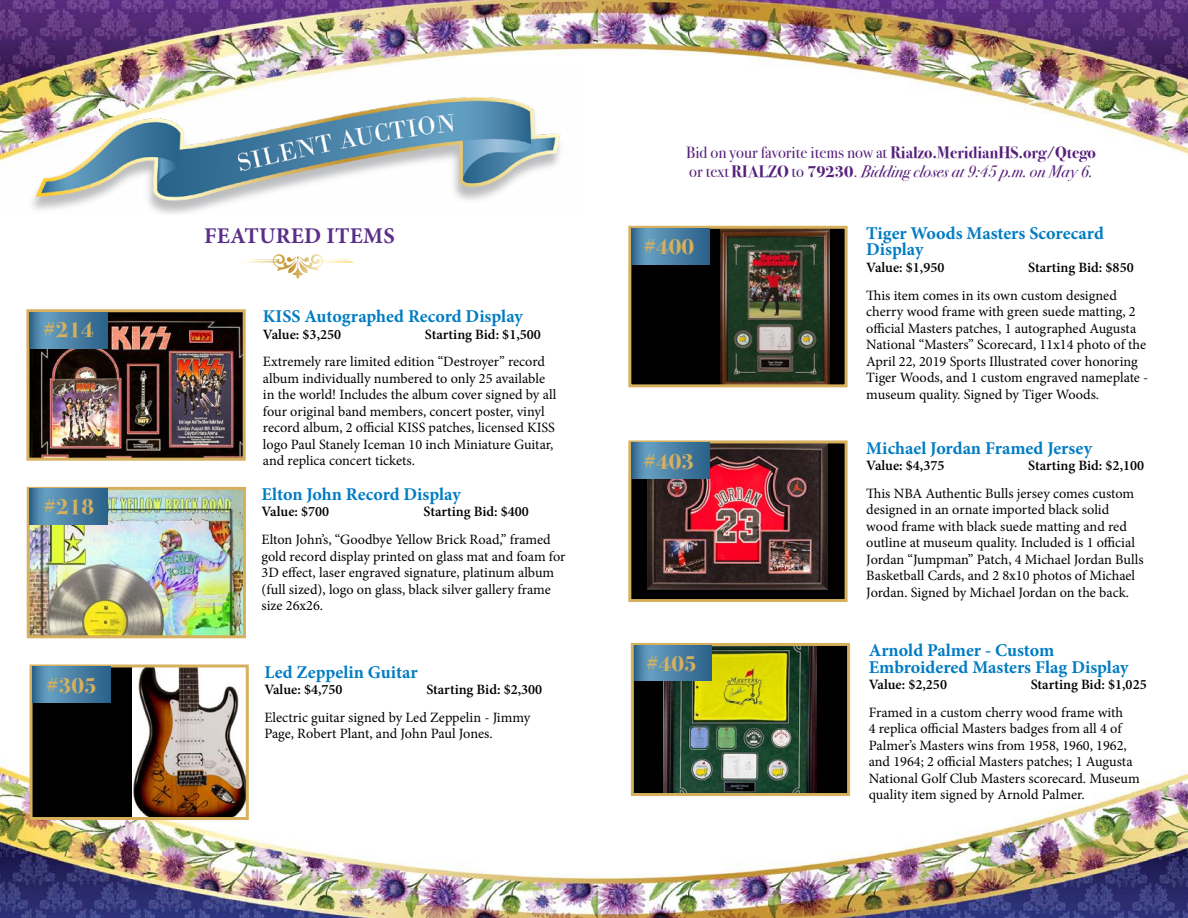
<style>
.page{position:relative;width:1188px;height:918px;background:#fff}
.page>*{position:absolute;margin:0;border:0;box-sizing:border-box;transform-origin:0 0}
.t1{font:700 22.5px "Bodoni Svty Two ITCTT";color:#d6b05d}
.t2{font:700 22.5px "Minion Pro";letter-spacing:.01em;color:#5a2e89}
.t3{font:700 18px/16.5px "Minion Pro";color:#007cc3}
.t4{font:700 16.5px/19.8px "Bodoni Svty Two ITCTT";color:#551f7a}
.t5{font:14.25px/16.5px "Minion Pro";color:#000}
.t6{font:600 14.25px "Minion Pro";color:#000}
.s1{font-weight:400}
.s2{font-weight:400;font-style:italic}
</style>
<div class="page">
<img style="left:0;top:0;width:1188px;height:918px">
<img style="left:2px;top:70px;width:578px;height:144px">
<img style="left:30px;top:313px;width:212px;height:144px">
<div style="left:26px;top:309px;width:220px;height:152px;border:3px solid #d6b05d"></div>
<svg style="left:242px;top:254px;width:111px;height:25px"></svg>
<svg style="left:30px;top:313px;width:77px;height:36px"></svg>
<img style="left:31px;top:491px;width:211px;height:143px">
<div style="left:27px;top:487px;width:219px;height:151px;border:3px solid #d6b05d"></div>
<svg style="left:30px;top:489px;width:78px;height:36px"></svg>
<div style="left:31px;top:666px;width:216px;height:153px;background:#000"></div>
<img style="left:132px;top:668px;width:113px;height:148px">
<div style="left:30px;top:664px;width:219px;height:156px;border:3px solid #d6b05d"></div>
<svg style="left:33px;top:667px;width:77px;height:36px"></svg>
<div style="left:630px;top:442px;width:216px;height:159px;background:#000"></div>
<img style="left:648px;top:444px;width:180px;height:145px">
<div style="left:628px;top:440px;width:220px;height:162px;border:3px solid #d6b05d"></div>
<svg style="left:632px;top:443px;width:77px;height:36px"></svg>
<div style="left:632px;top:644px;width:217px;height:151px;background:#000"></div>
<img style="left:664px;top:647px;width:153px;height:145px">
<div style="left:631px;top:643px;width:219px;height:153px;border:3px solid #d6b05d"></div>
<svg style="left:634px;top:645px;width:78px;height:36px"></svg>
<div style="left:630px;top:227px;width:216px;height:159px;background:#000"></div>
<img style="left:720px;top:230px;width:110px;height:153px">
<div style="left:628px;top:226px;width:220px;height:161px;border:3px solid #d6b05d"></div>
<svg style="left:632px;top:228px;width:77px;height:36px"></svg>
<h1 class="t1" style="left:43px;top:311px;width:52px">#214</h1>
<h1 class="t1" style="left:43px;top:487px;width:52px">#218</h1>
<h1 class="t1" style="left:46px;top:667px;width:52px">#305</h1>
<h1 class="t2" style="left:204px;top:220px;width:192px">FEATURED ITEMS</h1>
<p class="t3" style="left:263px;top:308px;width:261px">KISS Autographed Record Display</p>
<p class="t6" style="left:263px;top:324px;width:80px">Value: $3,250</p>
<p class="t6" style="left:425px;top:324px;width:117px">Starting Bid: $1,500</p>
<p class="t5" style="left:263px;top:354px;width:295px">Extremely rare limited edition “Destroyer” record album individually numbered to only 25 available in the world! Includes the album cover signed by all four original band members, concert poster, vinyl record album, 2 official KISS patches, licensed KISS logo Paul Stanely Iceman 10 inch Miniature Guitar, and replica concert tickets.</p>
<p class="t3" style="left:262px;top:486px;width:201px">Elton John Record Display</p>
<p class="t6" style="left:262px;top:502px;width:69px">Value: $700</p>
<p class="t6" style="left:424px;top:502px;width:107px">Starting Bid: $400</p>
<p class="t5" style="left:262px;top:532px;width:305px">Elton John’s, “Goodbye Yellow Brick Road,” framed gold record display printed on glass mat and foam for 3D effect, laser engraved signature, platinum album (full sized), logo on glass, black silver gallery frame size 26x26.</p>
<p class="t3" style="left:264px;top:663px;width:155px">Led Zeppelin Guitar</p>
<p class="t6" style="left:264px;top:680px;width:80px">Value: $4,750</p>
<p class="t6" style="left:426px;top:680px;width:117px">Starting Bid: $2,300</p>
<p class="t5" style="left:264px;top:709px;width:267px">Electric guitar signed by Led Zeppelin - Jimmy<br>Page, Robert Plant, and John Paul Jones.</p>
<p class="t4" style="left:686px;top:141px;width:411px"><span class="s1">Bid on your favorite items now at</span> Rialzo.MeridianHS.org/Qtego <span class="s1">or text</span> RIALZO <span class="s1">to</span> 79230<span class="s1">.</span> <span class="s2">Bidding closes at 9:45 p.m. on May 6.</span></p>
<h1 class="t1" style="left:644px;top:228px;width:52px">#400</h1>
<h1 class="t1" style="left:644px;top:443px;width:52px">#403</h1>
<h1 class="t1" style="left:646px;top:645px;width:52px">#405</h1>
<p class="t3" style="left:866px;top:225px;width:239px">Tiger Woods Masters Scorecard<br>Display</p>
<p class="t6" style="left:866px;top:257px;width:80px">Value: $1,950</p>
<p class="t6" style="left:1028px;top:257px;width:107px">Starting Bid: $850</p>
<p class="t5" style="left:866px;top:287px;width:284px">This item comes in its own custom designed cherry wood frame with green suede matting, 2 official Masters patches, 1 autographed Augusta National “Masters” Scorecard, 11x14 photo of the April 22, 2019 Sports Illustrated cover honoring Tiger Woods, and 1 custom engraved nameplate - museum quality. Signed by Tiger Woods.</p>
<p class="t3" style="left:866px;top:439px;width:227px">Michael Jordan Framed Jersey</p>
<p class="t6" style="left:866px;top:456px;width:80px">Value: $4,375</p>
<p class="t6" style="left:1028px;top:456px;width:117px">Starting Bid: $2,100</p>
<p class="t5" style="left:866px;top:485px;width:279px">This NBA Authentic Bulls jersey comes custom designed in an ornate imported black solid wood frame with black suede matting and red outline at museum quality. Included is 1 official Jordan “Jumpman” Patch, 4 Michael Jordan Bulls Basketball Cards, and 2 8x10 photos of Michael Jordan. Signed by Michael Jordan on the back.</p>
<p class="t3" style="left:869px;top:642px;width:261px">Arnold Palmer - Custom<br>Embroidered Masters Flag Display</p>
<p class="t6" style="left:869px;top:675px;width:80px">Value: $2,250</p>
<p class="t6" style="left:1031px;top:675px;width:117px">Starting Bid: $1,025</p>
<p class="t5" style="left:869px;top:704px;width:273px">Framed in a custom cherry wood frame with<br>4 replica official Masters badges from all 4 of Palmer’s Masters wins from 1958, 1960, 1962, and 1964; 2 official Masters patches; 1 Augusta National Golf Club Masters scorecard. Museum quality item signed by Arnold Palmer.</p>
</div>
